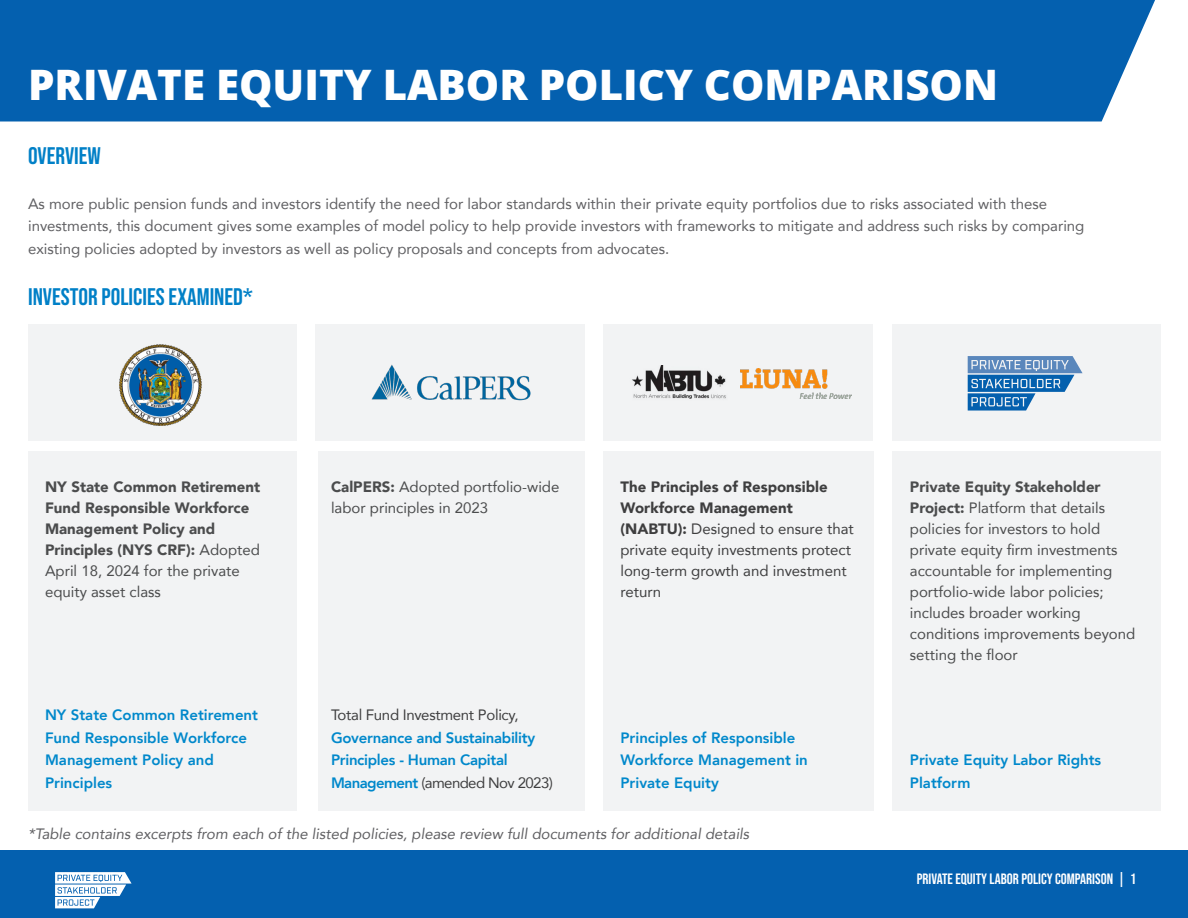
<style>
.page{position:relative;width:1188px;height:918px;background:#fff}
.page>*{position:absolute;margin:0;border:0;box-sizing:border-box;transform-origin:0 0}
.t1{font:800 42px "Open Sans";color:#fff}
.Report_Body{font:24px "Bebas Neue";color:#0080c7}
.Report_Body-2{font:15px/22.5px "Avenir";color:#606063}
.Report_Body-3{font:15px/21px "Avenir";color:#4b4c4d}
.Report_Body-4{font:800 15px/22.5px "Avenir";color:#0088cb}
.Report_Body-5{font:15px/21px "Avenir";color:#3e3e3f}
.Report_Body-6{font:900 15px/21px "Avenir";color:#4b4c4d}
.Report_Body-7{font:800 15px/22.5px "Avenir";letter-spacing:-.02em;color:#0088cb}
.Report_Body-8{font:italic 15px "Avenir";color:#606063}
.t2{font:15px "Bebas Neue";color:#fff}
.s1{font-weight:400}
.s2{font-weight:900}
.s3{font-weight:400;color:#3e3e3f}
</style>
<div class="page">
<div style="left:0;top:850px;width:1188px;height:68px;background:#0460af"></div>
<svg style="left:55px;top:872px;width:77px;height:36px"></svg>
<div style="left:28px;top:324px;width:268px;height:116px;background:#f2f3f4"></div>
<div style="left:28px;top:452px;width:268px;height:359px;background:#f2f3f4"></div>
<img style="left:120px;top:345px;width:81px;height:81px">
<div style="left:0;top:0;width:1155px;height:122px;background:#0460af"></div>
<div style="left:315px;top:324px;width:270px;height:116px;background:#f2f3f4"></div>
<div style="left:318px;top:452px;width:267px;height:359px;background:#f2f3f4"></div>
<img style="left:372px;top:364px;width:159px;height:37px">
<div style="left:603px;top:324px;width:270px;height:116px;background:#f2f3f4"></div>
<div style="left:603px;top:452px;width:271px;height:359px;background:#f2f3f4"></div>
<img style="left:632px;top:366px;width:94px;height:33px">
<img style="left:740px;top:368px;width:112px;height:31px">
<div style="left:893px;top:324px;width:268px;height:116px;background:#f2f3f4"></div>
<div style="left:893px;top:452px;width:268px;height:359px;background:#f2f3f4"></div>
<svg style="left:968px;top:356px;width:115px;height:55px"></svg>
<p class="t1" style="left:28px;top:52px;width:971px">PRIVATE EQUITY LABOR POLICY COMPARISON</p>
<p class="Report_Body" style="left:28px;top:142px;width:74px">OVERVIEW</p>
<p class="Report_Body-2" style="left:28px;top:192px;width:1058px">As more public pension funds and investors identify the need for labor standards within their private equity portfolios due to risks associated with these investments, this document gives some examples of model policy to help provide investors with frameworks to mitigate and address such risks by comparing existing policies adopted by investors as well as policy proposals and concepts from advocates.</p>
<p class="Report_Body" style="left:28px;top:283px;width:227px">INVESTOR POLICIES EXAMINED*</p>
<p class="Report_Body-6" style="left:45px;top:476px;width:217px">NY State Common Retirement<br>Fund Responsible Workforce<br>Management Policy and<br>Principles (NYS CRF): <span class="s1">Adopted<br>April 18, 2024 for the private equity asset class</span></p>
<p class="Report_Body-4" style="left:45px;top:704px;width:215px">NY State Common Retirement<br>Fund Responsible Workforce<br>Management Policy and<br>Principles</p>
<p class="Report_Body-3" style="left:331px;top:476px;width:230px"><span class="s2">CalPERS:</span> Adopted portfolio-wide labor principles in 2023</p>
<p class="Report_Body-7" style="left:331px;top:704px;width:223px"><span class="s3">Total Fund Investment Policy,<br></span>Governance and Sustainability<br>Principles - Human Capital<br>Management <span class="s3">(amended Nov 2023)</span></p>
<p class="Report_Body-5" style="left:620px;top:476px;width:235px"><span class="s2">The Principles of Responsible<br>Workforce Management (NABTU):</span> Designed to ensure that private equity investments protect long-term growth and investment return</p>
<p class="Report_Body-4" style="left:620px;top:726px;width:189px">Principles of Responsible<br>Workforce Management in<br>Private Equity</p>
<p class="Report_Body-8" style="left:28px;top:825px;width:723px">*Table contains excerpts from each of the listed policies, please review full documents for additional details</p>
<p class="Report_Body-3" style="left:910px;top:476px;width:227px"><span class="s2">Private Equity Stakeholder<br>Project:</span> Platform that details policies for investors to hold private equity firm investments accountable for implementing portfolio-wide labor policies; includes broader working conditions improvements beyond setting the floor</p>
<p class="Report_Body-4" style="left:910px;top:749px;width:193px">Private Equity Labor Rights<br>Platform</p>
<p class="t2" style="left:917px;top:871px;width:221px">PRIVATE EQUITY LABOR POLICY COMPARISON | 1</p>
</div>
